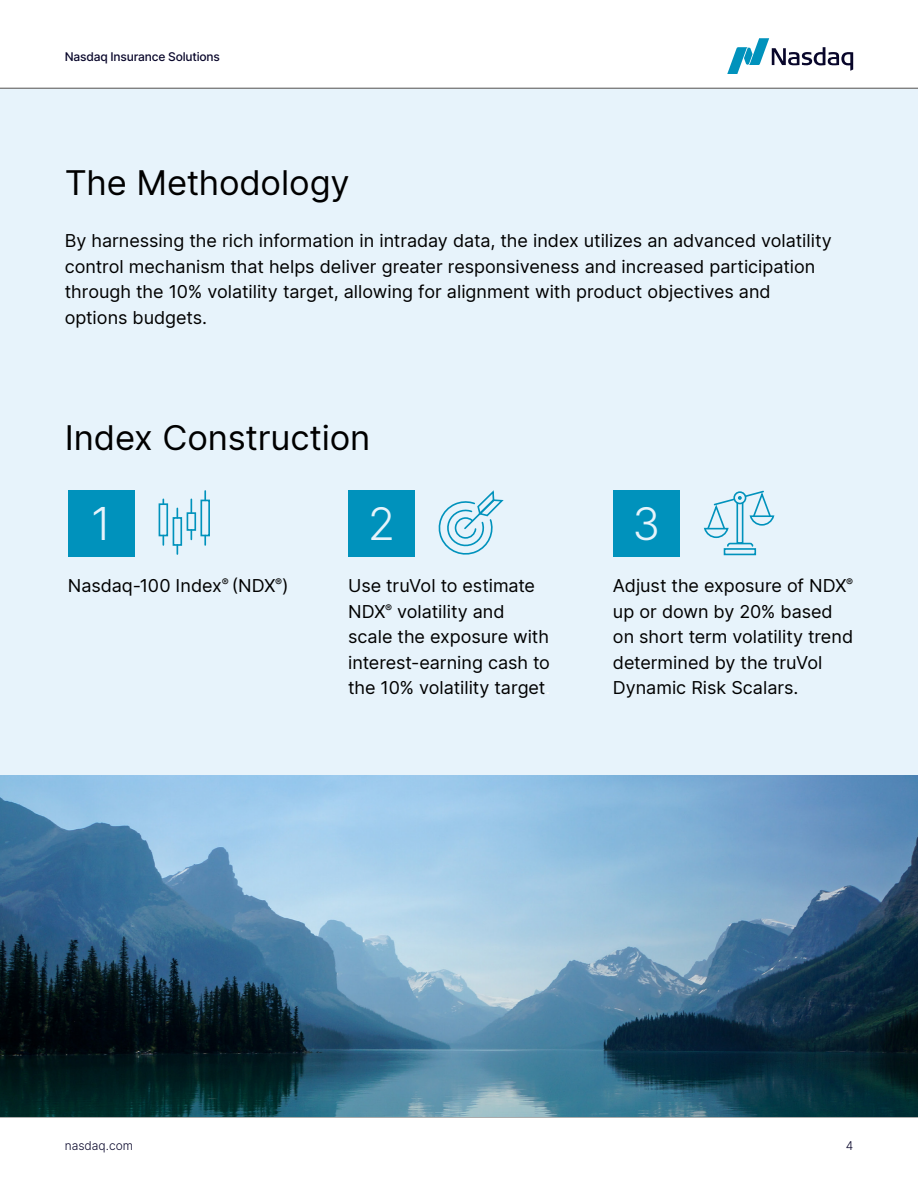
<style>
.page{position:relative;width:918px;height:1188px;background:#fff}
.page>*{position:absolute;margin:0;border:0;box-sizing:border-box;transform-origin:0 0}
.t1{font:300 45px "Inter";color:#e7f3fb}
.Intro_Text{font:34.5px "Inter";letter-spacing:-.005em;color:#000}
.Intro_Text-2{font:18px/25.5px "Inter";color:#000}
.t2{font:500 12px "Inter";letter-spacing:-.015em;color:#08062a}
.t3{font:300 12px "Inter";color:#08062a}
.s1{color:#fff}
</style>
<div class="page">
<hr style="left:0;top:1116px;width:918px;height:2px;background:#818181">
<hr style="left:0;top:88px;width:918px;height:1px;background:#818181">
<svg style="left:727px;top:38px;width:126px;height:36px"></svg>
<img style="left:0;top:774px;width:918px;height:342px">
<div style="left:0;top:89px;width:918px;height:685px;background:#e7f3fb"></div>
<div style="left:68px;top:490px;width:66px;height:67px;background:#0092bc"></div>
<div style="left:159px;top:503px;width:9px;height:33px;border:2px solid #0092bc"></div>
<div style="left:173px;top:517px;width:9px;height:29px;border:2px solid #0092bc"></div>
<div style="left:200px;top:500px;width:10px;height:36px;border:2px solid #0092bc"></div>
<div style="left:187px;top:512px;width:9px;height:19px;border:2px solid #0092bc"></div>
<svg style="left:191px;top:499px;width:1px;height:14px"></svg>
<svg style="left:204px;top:536px;width:2px;height:9px"></svg>
<svg style="left:204px;top:491px;width:2px;height:9px"></svg>
<div style="left:348px;top:490px;width:67px;height:67px;background:#0092bc"></div>
<svg style="left:438px;top:490px;width:66px;height:65px"></svg>
<div style="left:613px;top:490px;width:66px;height:67px;background:#0092bc"></div>
<div style="left:724px;top:548px;width:32px;height:7px;border:2px solid #0092bc"></div>
<svg style="left:704px;top:490px;width:71px;height:57px"></svg>
<p class="t2" style="left:65px;top:48px;width:157px">Nasdaq Insurance Solutions</p>
<p class="Intro_Text" style="left:65px;top:157px;width:286px">The Methodology</p>
<p class="Intro_Text-2" style="left:65px;top:228px;width:768px">By harnessing the rich information in intraday data, the index utilizes an advanced volatility control mechanism that helps deliver greater responsiveness and increased participation through the 10% volatility target, allowing for alignment with product objectives and options budgets.</p>
<p class="Intro_Text" style="left:65px;top:412px;width:307px">Index Construction</p>
<p class="t1" style="left:91px;top:492px;width:22px">1</p>
<p class="Intro_Text-2" style="left:68px;top:572px;width:222px">Nasdaq-100 Index<sup>®</sup> (NDX<sup>®</sup>)</p>
<p class="t1" style="left:368px;top:492px;width:29px">2</p>
<p class="Intro_Text-2" style="left:348px;top:572px;width:204px">Use truVol to estimate<br>NDX<sup>®</sup> volatility and scale the exposure with interest-earning cash to the 10% volatility target<span class="s1">.</span></p>
<p class="t1" style="left:632px;top:492px;width:30px">3</p>
<p class="Intro_Text-2" style="left:613px;top:572px;width:242px">Adjust the exposure of NDX<sup>® </sup>up or down by 20% based on short term volatility trend determined by the truVol<br>Dynamic Risk Scalars.</p>
<p class="t3" style="left:65px;top:1137px;width:70px">nasdaq.com</p>
<p class="t3" style="left:846px;top:1137px;width:9px">4</p>
</div>
